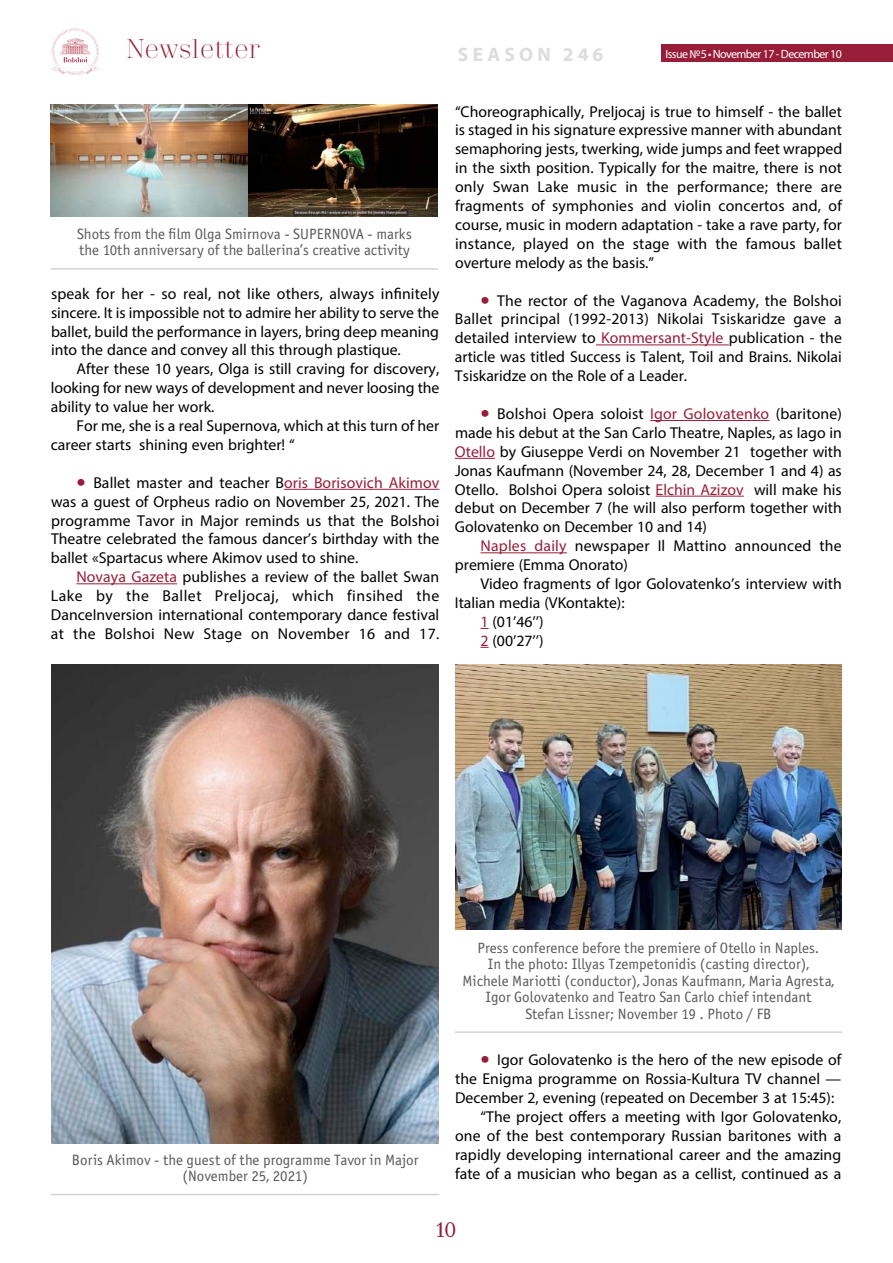
<style>
.page{position:relative;width:893px;height:1263px;background:#fff}
.page>*{position:absolute;margin:0;border:0;box-sizing:border-box;transform-origin:0 0}
.t1{font:300 27px "Trivia Serif";color:#981d39}
.t2{font:21px "Trivia Serif 10 Demo";color:#981d39}
.t3{font:700 19.5px "Myriad Pro";letter-spacing:.22em;color:#dcddde}
.t4{font:15.75px/18.9px "Myriad Pro";color:#000;text-align:justify}
.t5{font:15px/16.5px "Officina Sans Book ITC";color:#58595b;text-align:center}
.t6{font:12px "Myriad Pro";letter-spacing:-.05em;color:#fff}
.s1{font-size:33px;color:#981d39}
.s2{color:#981d39}
</style>
<div class="page">
<div style="left:661px;top:45px;width:232px;height:17px;background:#981d39"></div>
<svg style="left:51px;top:28px;width:49px;height:47px"></svg>
<hr style="left:284px;top:489px;width:155px;height:1px;background:#981d39">
<hr style="left:77px;top:583px;width:100px;height:1px;background:#981d39">
<img style="left:51px;top:105px;width:387px;height:111px">
<hr style="left:51px;top:268px;width:387px;height:2px;background:#d1d3d4">
<img style="left:51px;top:665px;width:388px;height:479px">
<hr style="left:51px;top:1194px;width:388px;height:1px;background:#d1d3d4">
<hr style="left:596px;top:344px;width:133px;height:1px;background:#981d39">
<hr style="left:650px;top:420px;width:119px;height:1px;background:#981d39">
<hr style="left:455px;top:458px;width:40px;height:1px;background:#981d39">
<hr style="left:656px;top:496px;width:88px;height:1px;background:#981d39">
<hr style="left:480px;top:552px;width:87px;height:1px;background:#981d39">
<img style="left:455px;top:665px;width:386px;height:265px">
<hr style="left:455px;top:1031px;width:387px;height:2px;background:#d1d3d4">
<h1 class="t1" style="left:126px;top:35px;width:135px">Newsletter</h1>
<p class="t6" style="left:665px;top:46px;width:178px">Issue №5 • November 17 - December 10</p>
<p class="t3" style="left:458px;top:41px;width:147px">SEASON 246</p>
<p class="t5" style="left:77px;top:226px;width:336px;text-align:left">Shots from the film Olga Smirnova - SUPERNOVA - marks the 10th anniversary of the ballerina’s creative activity</p>
<p class="t4" style="left:51px;top:284px;width:390px">speak for her - so real, not like others, always infinitely sincere. It is impossible not to admire her ability to serve the ballet, build the performance in layers, bring deep meaning into the dance and convey all this through plastique.</p>
<p class="t4" style="left:51px;top:359px;width:390px;text-indent:26px">After these 10 years, Olga is still craving for discovery, looking for new ways of development and never loosing the ability to value her work.</p>
<p class="t4" style="left:51px;top:416px;width:390px;text-indent:26px">For me, she is a real Supernova, which at this turn of her career starts shining even brighter! “</p>
<p class="t4" style="left:51px;top:473px;width:390px;text-indent:26px"><span class="s1">•</span> Ballet master and teacher B<span class="s2">oris Borisovich Akimov </span>was a guest of Orpheus radio on November 25, 2021. The programme Tavor in Major reminds us that the Bolshoi Theatre celebrated the famous dancer’s birthday with the ballet «Spartacus where Akimov used to shine.</p>
<p class="t4" style="left:51px;top:567px;width:390px;text-indent:26px"><span class="s2">Novaya Gazeta</span> publishes a review of the ballet Swan Lake by the Ballet Preljocaj, which finsihed the DanceInversion international contemporary dance festival at the Bolshoi New Stage on November 16 and 17.</p>
<p class="t4" style="left:455px;top:102px;width:389px">“Choreographically, Preljocaj is true to himself - the ballet is staged in his signature expressive manner with abundant semaphoring jests, twerking, wide jumps and feet wrapped in the sixth position. Typically for the maitre, there is not only Swan Lake music in the performance; there are fragments of symphonies and violin concertos and, of course, music in modern adaptation - take a rave party, for instance, played on the stage with the famous ballet overture melody as the basis.”</p>
<p class="t4" style="left:455px;top:291px;width:388px;text-indent:26px"><span class="s1">•</span> The rector of the Vaganova Academy, the Bolshoi Ballet principal (1992-2013) Nikolai Tsiskaridze gave a detailed interview to <span class="s2">Kommersant-Style</span> publication - the article was titled Success is Talent, Toil and Brains. Nikolai Tsiskaridze on the Role of a Leader.</p>
<p class="t4" style="left:455px;top:404px;width:388px;text-indent:26px"><span class="s1">•</span> Bolshoi Opera soloist <span class="s2">Igor Golovatenko</span> (baritone) made his debut at the San Carlo Theatre, Naples, as Iago in <span class="s2">Otello</span> by Giuseppe Verdi on November 21 together with Jonas Kaufmann (November 24, 28, December 1 and 4) as Otello. Bolshoi Opera soloist <span class="s2">Elchin Azizov</span> will make his debut on December 7 (he will also perform together with Golovatenko on December 10 and 14)</p>
<p class="t4" style="left:455px;top:536px;width:388px;text-indent:25px"><span class="s2">Naples daily</span> newspaper Il Mattino announced the premiere (Emma Onorato)</p>
<p class="t4" style="left:480px;top:574px;width:363px">Video fragments of Igor Golovatenko’s interview with</p>
<p class="t4" style="left:455px;top:593px;width:171px">Italian media (VKontakte):</p>
<p class="t4" style="left:480px;top:612px;width:65px"><span class="s2">1</span> (01’46’’)</p>
<p class="t4" style="left:480px;top:631px;width:65px"><span class="s2">2</span> (00’27’’)</p>
<p class="t5" style="left:72px;top:1151px;width:348px">Boris Akimov - the guest of the programme Tavor in Major (November 25, 2021)</p>
<p class="t5" style="left:463px;top:939px;width:373px">Press conference before the premiere of Otello in Naples.<br>In the photo: Illyas Tzempetonidis (casting director),<br>Michele Mariotti (conductor), Jonas Kaufmann, Maria Agresta, Igor Golovatenko and Teatro San Carlo chief intendant<br>Stefan Lissner; November 19 . Photo / FB</p>
<p class="t4" style="left:480px;top:1050px;width:362px"><span class="s1">•</span> Igor Golovatenko is the hero of the new episode of</p>
<p class="t4" style="left:455px;top:1069px;width:388px">the Enigma programme on Rossia-Kultura TV channel —</p>
<p class="t4" style="left:455px;top:1088px;width:381px">December 2, evening (repeated on December 3 at 15:45):</p>
<p class="t4" style="left:481px;top:1107px;width:362px">“The project offers a meeting with Igor Golovatenko,</p>
<p class="t4" style="left:455px;top:1126px;width:388px">one of the best contemporary Russian baritones with a</p>
<p class="t4" style="left:455px;top:1145px;width:388px">rapidly developing international career and the amazing</p>
<p class="t4" style="left:455px;top:1163px;width:388px">fate of a musician who began as a cellist, continued as a</p>
<h2 class="t2" style="left:437px;top:1217px;width:21px">10</h2>
</div>
